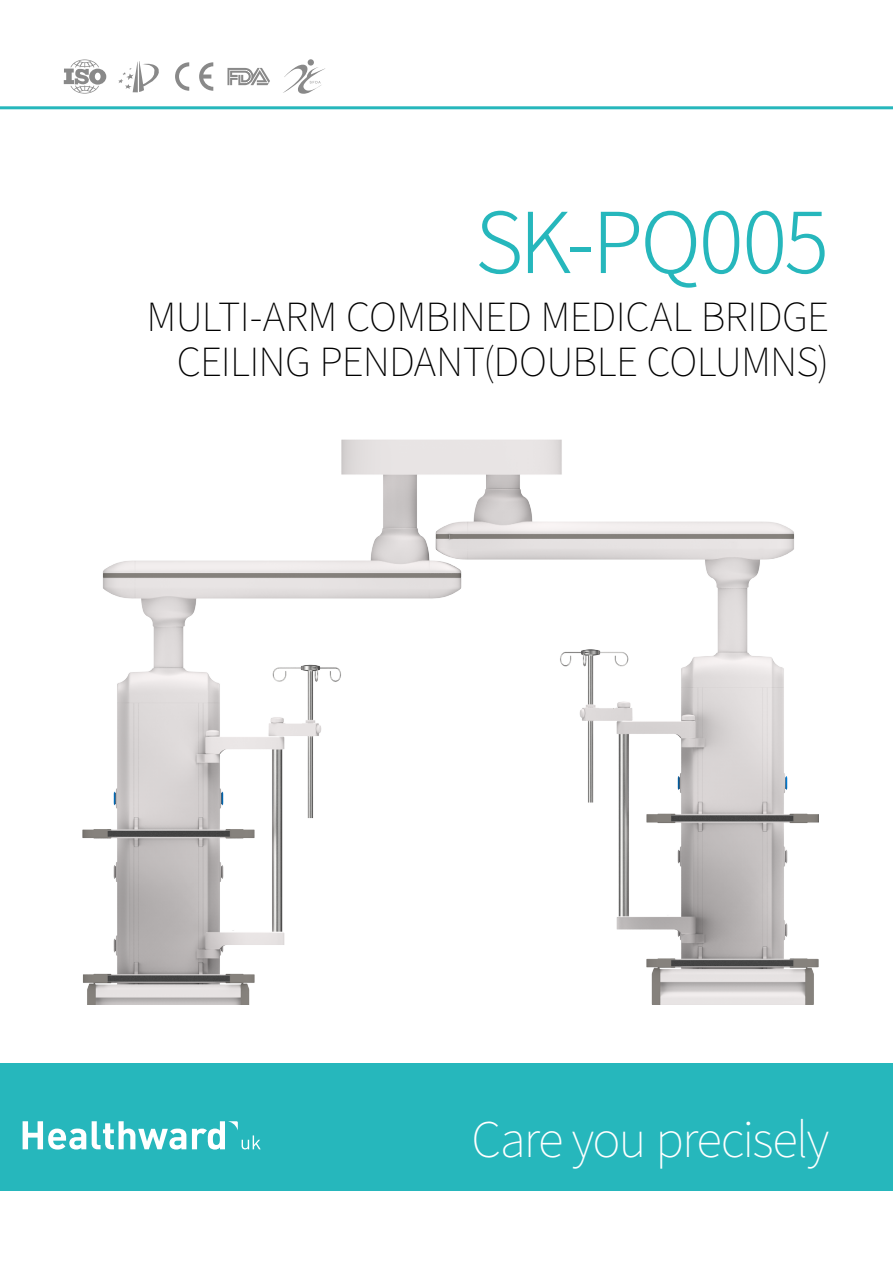
<style>
.page{position:relative;width:893px;height:1263px;background:#fff}
.page>*{position:absolute;margin:0;border:0;box-sizing:border-box;transform-origin:0 0}
.t1{font:300 84px "Noto Sans CJ Ksc";letter-spacing:-.035em;color:#26b7bc}
.t2{font:100 48px "Noto Sans CJ Ksc";letter-spacing:-.035em;color:#fff}
.t3{font:100 39px/45px "Noto Sans CJ Ksc";letter-spacing:-.02em;color:#000;text-align:right}
</style>
<div class="page">
<div style="left:0;top:1063px;width:893px;height:128px;background:#26b7bc"></div>
<svg style="left:64px;top:59px;width:42px;height:35px"></svg>
<svg style="left:118px;top:61px;width:41px;height:31px"></svg>
<svg style="left:175px;top:62px;width:14px;height:29px"></svg>
<svg style="left:199px;top:62px;width:14px;height:29px"></svg>
<svg style="left:227px;top:68px;width:43px;height:17px"></svg>
<svg style="left:283px;top:65px;width:42px;height:29px"></svg>
<div style="left:308px;top:59px;width:6px;height:7px;background:#898989;border-radius:50%"></div>
<hr style="left:0;top:106px;width:893px;height:3px;background:#26b7bc">
<svg style="left:23px;top:1121px;width:63px;height:28px"></svg>
<svg style="left:92px;top:1121px;width:94px;height:28px"></svg>
<svg style="left:192px;top:1121px;width:69px;height:28px"></svg>
<img style="left:82px;top:440px;width:737px;height:564px">
<h1 class="t1" style="left:475px;top:195px;width:356px">SK-PQ005</h1>
<p class="t3" style="left:147px;top:295px;width:684px">MULTI-ARM COM BINED MEDICAL BRIDGE<br>CEILING PENDANT(DOUBLE COLUM NS)</p>
<p class="t2" style="left:471px;top:1112px;width:359px">CARE YOU PRECISELY</p>
</div>
